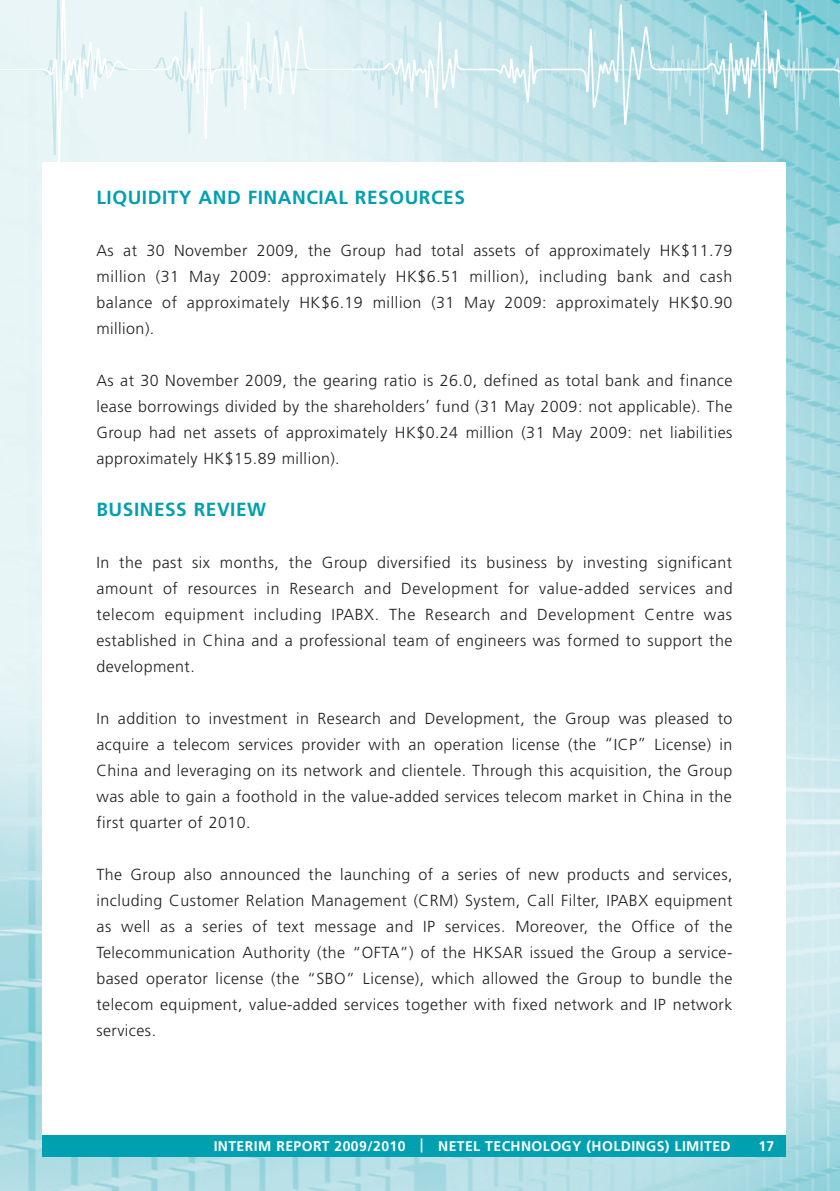
<style>
.page{position:relative;width:840px;height:1191px;background:#fff}
.page>*{position:absolute;margin:0;border:0;box-sizing:border-box;transform-origin:0 0}
.Heading_2{font:700 19px "Frutiger LT Std";letter-spacing:.03em;color:#00a0b0}
.Body_Text{font:300 16px/26px "Frutiger LT Std";letter-spacing:.03em;color:#231f20;text-align:justify}
.t1{font:700 14px "Frutiger LT Std";letter-spacing:.03em;color:#fff}
</style>
<div class="page">
<img style="left:0;top:262px;width:839px;height:929px">
<svg style="left:0;top:0;width:839px;height:262px"></svg>
<div style="left:42px;top:1129px;width:743px;height:27px;background:#00a0b0"></div>
<div style="left:42px;top:162px;width:743px;height:972px;background:#fff"></div>
<p class="Heading_2" style="left:96px;top:186px;width:370px">LIQUIDITY AND FINANCIAL RESOURCES</p>
<p class="Body_Text" style="left:96px;top:238px;width:637px">As at 30 November 2009, the Group had total assets of approximately HK$11.79 million (31 May 2009: approximately HK$6.51 million), including bank and cash balance of approximately HK$6.19 million (31 May 2009: approximately HK$0.90 million).</p>
<p class="Body_Text" style="left:96px;top:368px;width:637px">As at 30 November 2009, the gearing ratio is 26.0, defined as total bank and finance lease borrowings divided by the shareholders’ fund (31 May 2009: not applicable). The Group had net assets of approximately HK$0.24 million (31 May 2009: net liabilities approximately HK$15.89 million).</p>
<p class="Heading_2" style="left:96px;top:498px;width:171px">BUSINESS REVIEW</p>
<p class="Body_Text" style="left:96px;top:550px;width:637px">In the past six months, the Group diversified its business by investing significant amount of resources in Research and Development for value-added services and telecom equipment including IPABX. The Research and Development Centre was established in China and a professional team of engineers was formed to support the development.</p>
<p class="Body_Text" style="left:96px;top:706px;width:637px">In addition to investment in Research and Development, the Group was pleased to acquire a telecom services provider with an operation license (the “ICP” License) in China and leveraging on its network and clientele. Through this acquisition, the Group was able to gain a foothold in the value-added services telecom market in China in the first quarter of 2010.</p>
<p class="Body_Text" style="left:96px;top:862px;width:637px">The Group also announced the launching of a series of new products and services, including Customer Relation Management (CRM) System, Call Filter, IPABX equipment as well as a series of text message and IP services. Moreover, the Office of the Telecommunication Authority (the “OFTA”) of the HKSAR issued the Group a service&shy;based operator license (the “SBO” License), which allowed the Group to bundle the telecom equipment, value-added services together with fixed network and IP network services.</p>
<p class="t1" style="left:213px;top:1138px;width:518px">INTERIM REPORT 2009/2010 | NETEL TECHNOLOGY (HOLDINGS) LIMITED</p>
<p class="t1" style="left:758px;top:1138px;width:17px">17</p>
</div>
